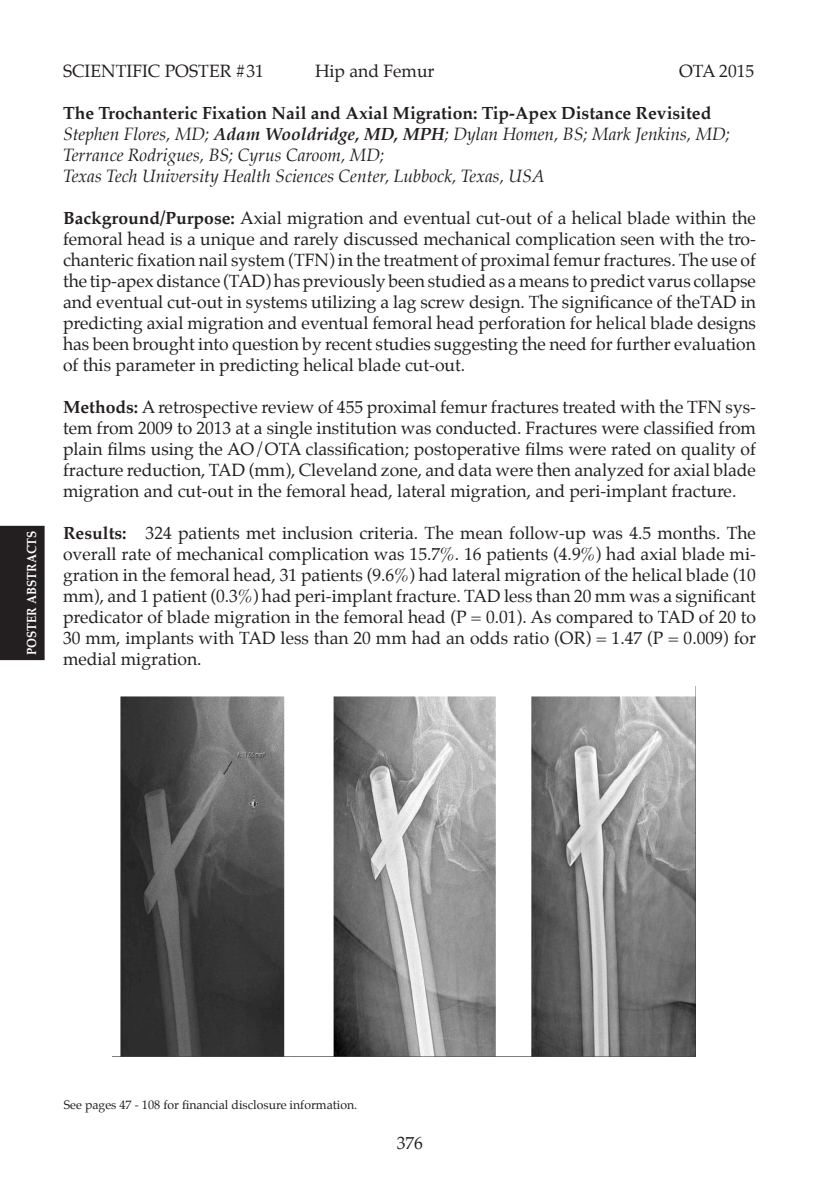
<style>
.page{position:relative;width:819px;height:1197px;background:#fff}
.page>*{position:absolute;margin:0;border:0;box-sizing:border-box;transform-origin:0 0}
.t1{font:17.5px/21px "Palatino";color:#231f20;text-align:justify}
.t2{font:italic 17.5px/21px "Palatino";color:#231f20}
.t3{font:700 13.12px "Palatino";color:#fff;scale:.9 1}
.t4{font:12.25px "Palatino";color:#231f20}
.s1{font-weight:700;font-style:normal}
.s2{font-weight:700}
</style>
<div class="page">
<div style="left:0;top:526px;width:45px;height:134px;background:#231f20"></div>
<img style="left:112px;top:687px;width:584px;height:370px">
<p class="t3" style="left:20px;top:655px;width:140px;rotate:-90deg">POSTER ABSTRACTS</p>
<p class="t1" style="left:63px;top:61px;width:202px">SCIENTIFIC POSTER #31</p>
<p class="t1" style="left:315px;top:61px;width:121px">Hip and Femur</p>
<p class="t1" style="left:679px;top:61px;width:77px">OTA 2015</p>
<p class="t2" style="left:63px;top:103px;width:669px"><span class="s1">The Trochanteric Fixation Nail and Axial Migration: Tip-Apex Distance Revisited<br></span>Stephen Flores, MD; <span class="s2">Adam Wooldridge, MD, MPH</span>; Dylan Homen, BS; Mark Jenkins, MD;<br>Terrance Rodrigues, BS; Cyrus Caroom, MD;</p>
<p class="t2" style="left:63px;top:166px;width:483px">Texas Tech University Health Sciences Center, Lubbock, Texas, USA</p>
<p class="t1" style="left:63px;top:208px;width:695px"><span class="s2">Background/Purpose:</span> Axial migration and eventual cut-out of a helical blade within the femoral head is a unique and rarely discussed mechanical complication seen with the tro&shy;chanteric fixation nail system (TFN) in the treatment of proximal femur fractures. The use of the tip-apex distance (TAD) has previously been studied as a means to predict varus collapse and eventual cut-out in systems utilizing a lag screw design. The significance of theTAD in predicting axial migration and eventual femoral head perforation for helical blade designs has been brought into question by recent studies suggesting the need for further evaluation of this parameter in predicting helical blade cut-out.</p>
<p class="t1" style="left:63px;top:397px;width:695px"><span class="s2">Methods:</span> Aretrospective review of 455 proximal femur fractures treated with the TFN sys&shy;tem from 2009 to 2013 at a single institution was conducted. Fractures were classified from plain films using the AO/OTA classification; postoperative films were rated on quality of fracture reduction, TAD (mm), Cleveland zone, and data were then analyzed for axial blade migration and cut-out in the femoral head, lateral migration, and peri-implant fracture.</p>
<p class="t1" style="left:63px;top:523px;width:695px"><span class="s2">Results:</span> 324 patients met inclusion criteria. The mean follow-up was 4.5 months. The overall rate of mechanical complication was 15.7%. 16 patients (4.9%) had axial blade mi&shy;gration in the femoral head, 31 patients (9.6%) had lateral migration of the helical blade (10 mm), and 1 patient (0.3%) had peri-implant fracture. TAD less than 20 mm was a significant predicator of blade migration in the femoral head (P = 0.01). As compared to TAD of 20 to 30 mm, implants with TAD less than 20 mm had an odds ratio (OR) = 1.47 (P = 0.009) for medial migration.</p>
<p class="t4" style="left:64px;top:1095px;width:295px">See pages 47 - 108 for financial disclosure information.</p>
<p class="t1" style="left:397px;top:1132px;width:28px">376</p>
</div>
